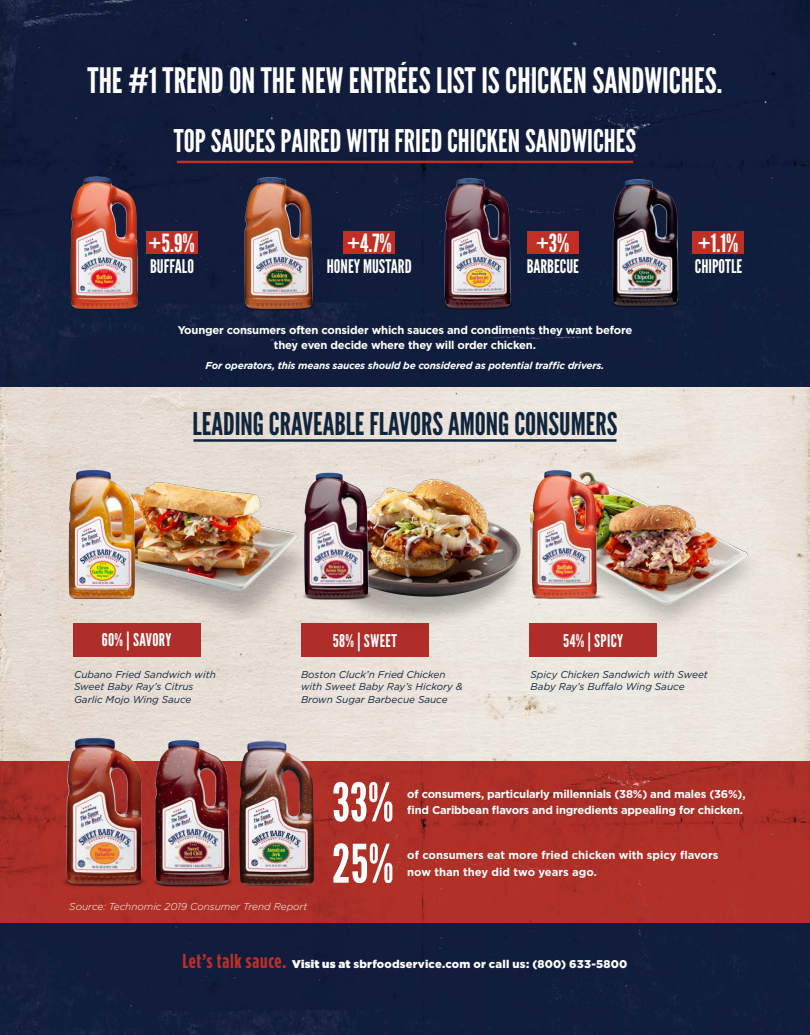
<style>
.page{position:relative;width:810px;height:1035px;background:#fff}
.page>*{position:absolute;margin:0;border:0;box-sizing:border-box;transform-origin:0 0}
.t1{font:35px "League Gothic";color:#fff}
.t2{font:31.25px "League Gothic";color:#fff}
.t3{font:31.25px "League Gothic";color:#10253c}
.t4{font:25px "League Gothic";color:#fff}
.t5{font:18.75px "League Gothic";color:#fff}
.t6{font:17.5px "League Gothic";letter-spacing:.02em;color:#fff}
.t7{font:700 11.25px/16.2px "Gotham";letter-spacing:-.02em;color:#fff}
.t8{font:700 11.25px/16.2px "Gotham";color:#fff}
.Kens_H6_CTA_Editable{font:900 11.25px "Gotham";letter-spacing:.02em;color:#fff}
.Paragraph_Style_1{font:italic 10px/12.5px "Gotham";color:#10253c}
.t9{font:italic 700 10px "Gotham";letter-spacing:-.02em;color:#fff}
.t10{font:italic 300 10px "Gotham";color:#fff}
.s1{font-family:"Gotham Condensed";font-weight:700;font-size:20px;color:#bf2f26}
.s2{font-style:inherit}
</style>
<div class="page">
<img style="left:0;top:387px;width:810px;height:374px">
<div style="left:0;top:0;width:810px;height:387px;background:#121d3d"></div>
<div style="left:73px;top:623px;width:127px;height:34px;background:#af2e29"></div>
<div style="left:301px;top:623px;width:128px;height:34px;background:#af2e29"></div>
<div style="left:529px;top:624px;width:128px;height:33px;background:#af2e29"></div>
<img style="left:0;top:761px;width:810px;height:274px">
<hr style="left:194px;top:439px;width:422px;height:3px;background:#10253c">
<hr style="left:177px;top:161px;width:456px;height:2px;background:#bf2f26">
<img style="left:530px;top:449px;width:246px;height:189px">
<img style="left:534px;top:460px;width:86px;height:145px">
<img style="left:317px;top:456px;width:217px;height:182px">
<img style="left:282px;top:460px;width:108px;height:145px">
<img style="left:47px;top:473px;width:291px;height:146px">
<img style="left:57px;top:460px;width:92px;height:145px">
<div style="left:146px;top:231px;width:52px;height:23px;background:#bf2f26"></div>
<div style="left:344px;top:231px;width:51px;height:23px;background:#bf2f26"></div>
<div style="left:527px;top:231px;width:52px;height:23px;background:#bf2f26"></div>
<div style="left:692px;top:231px;width:52px;height:23px;background:#bf2f26"></div>
<img style="left:68px;top:165px;width:83px;height:153px">
<img style="left:241px;top:163px;width:86px;height:152px">
<img style="left:441px;top:164px;width:86px;height:151px">
<img style="left:609px;top:165px;width:86px;height:149px">
<img style="left:257px;top:734px;width:77px;height:160px">
<img style="left:57px;top:733px;width:74px;height:160px">
<img style="left:131px;top:725px;width:126px;height:169px">
<svg style="left:333px;top:782px;width:59px;height:40px"></svg>
<svg style="left:333px;top:843px;width:59px;height:40px"></svg>
<p class="t1" style="left:88px;top:60px;width:636px">THE #1 TREND ON THE NEW ENTRÉES LIST IS CHICKEN SANDWICHES.</p>
<p class="t2" style="left:174px;top:123px;width:464px">TOP SAUCES PAIRED WITH FRIED CHICKEN SANDWICHES</p>
<p class="t4" style="left:149px;top:228px;width:48px">+5.9%</p>
<p class="t5" style="left:150px;top:256px;width:45px">BUFFALO</p>
<p class="t4" style="left:347px;top:228px;width:46px">+4.7%</p>
<p class="t5" style="left:327px;top:256px;width:86px">HONEY MUSTARD</p>
<p class="t4" style="left:536px;top:228px;width:35px">+3%</p>
<p class="t5" style="left:527px;top:256px;width:54px">BARBECUE</p>
<p class="t7" style="left:178px;top:322px;width:456px;line-height:15px;text-align:center">Younger consumers often consider which sauces and condiments they want before they even decide where they will order chicken.</p>
<p class="t9" style="left:206px;top:359px;width:400px">For operators, this means sauces should be considered as potential traffic drivers.</p>
<p class="t3" style="left:193px;top:406px;width:426px">LEADING CRAVEABLE FLAVORS AMONG CONSUMERS</p>
<p class="t4" style="left:698px;top:228px;width:42px">+1.1%</p>
<p class="t5" style="left:695px;top:256px;width:49px">CHIPOTLE</p>
<p class="t6" style="left:102px;top:630px;width:71px">60% | SAVORY</p>
<p class="t6" style="left:333px;top:630px;width:66px">58% | SWEET</p>
<p class="t6" style="left:563px;top:630px;width:61px">54% | SPICY</p>
<p class="Paragraph_Style_1" style="left:74px;top:668px;width:143px">Cubano Fried Sandwich with<br>Sweet Baby Ray’s Citrus<br>Garlic Mojo Wing Sauce</p>
<p class="Paragraph_Style_1" style="left:301px;top:668px;width:163px">Boston Cluck’n Fried Chicken with Sweet Baby Ray’s Hickory &amp;<br>Brown Sugar Barbecue Sauce</p>
<p class="Paragraph_Style_1" style="left:531px;top:668px;width:179px">Spicy Chicken Sandwich with Sweet<br>Baby Ray’s Buffalo Wing Sauce</p>
<p class="t7" style="left:407px;top:786px;width:340px">of consumers, particularly millennials (38%) and males (36%), find Caribbean flavors and ingredients appealing for chicken.</p>
<p class="t10" style="left:69px;top:900px;width:240px">Source: Technomic 2019 Consumer Trend Report</p>
<p class="t8" style="left:407px;top:847px;width:313px">of consumers eat more fried chicken with spicy flavors now than they did two years ago.</p>
<p class="Kens_H6_CTA_Editable" style="left:182px;top:956px;width:447px"><span class="s1">Let’s talk sauce.</span> <span class="s2">Visit us at</span> sbrfoodservice.com or call us: (800) 633-5800</p>
</div>
